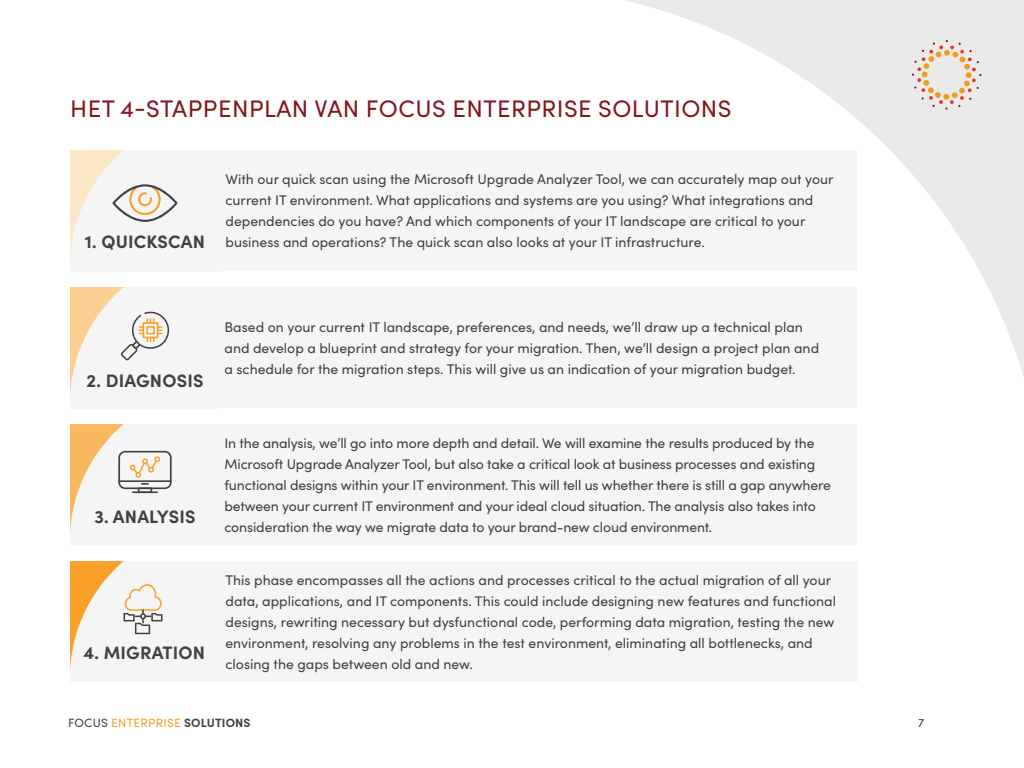
<style>
.page{position:relative;width:1024px;height:768px;background:#fff}
.page>*{position:absolute;margin:0;border:0;box-sizing:border-box;transform-origin:0 0}
.t1{font:24px "Sofia Pro";letter-spacing:.02em;color:#84171d}
.t2{font:700 18px "Sofia Pro";letter-spacing:.01em;color:#414143}
.t3{font:14px/21px "Sofia Pro";color:#414143}
.t4{font:12px "Sofia Pro";letter-spacing:.02em;color:#f9a028}
.t5{font:12px "Sofia Pro";color:#414143}
.s1{color:#414143}
.s2{font-weight:700;color:#414143}
</style>
<div class="page">
<svg style="left:625px;top:0;width:399px;height:377px"></svg>
<svg style="left:912px;top:40px;width:69px;height:70px;background:#e9dace"></svg>
<div style="left:216px;top:150px;width:641px;height:121px;background:#f5f5f5"></div>
<div style="left:214px;top:288px;width:643px;height:120px;background:#f5f5f5"></div>
<div style="left:214px;top:424px;width:643px;height:121px;background:#f5f5f5"></div>
<div style="left:216px;top:561px;width:642px;height:121px;background:#f5f5f5"></div>
<div style="left:70px;top:150px;width:150px;height:121px;background:#f5f5f5"></div>
<div style="left:70px;top:287px;width:150px;height:121px;background:#f5f5f5"></div>
<div style="left:70px;top:424px;width:150px;height:121px;background:#f5f5f5"></div>
<div style="left:70px;top:561px;width:150px;height:121px;background:#f5f5f5"></div>
<svg style="left:70px;top:561px;width:92px;height:109px"></svg>
<svg style="left:70px;top:150px;width:108px;height:106px"></svg>
<svg style="left:70px;top:287px;width:100px;height:108px"></svg>
<svg style="left:70px;top:424px;width:102px;height:109px"></svg>
<h1 class="t1" style="left:70px;top:91px;width:663px">HET 4-STAPPENPLAN VAN FOCUS ENTERPRISE SOLUTIONS</h1>
<p class="t2" style="left:85px;top:228px;width:122px">1. QUICKSCAN</p>
<p class="t3" style="left:226px;top:168px;width:610px">With our quick scan using the Microsoft Upgrade Analyzer Tool, we can accurately map out your current IT environment. What applications and systems are you using? What integrations and dependencies do you have? And which components of your IT landscape are critical to your business and operations? The quick scan also looks at your IT infrastructure.</p>
<p class="t2" style="left:86px;top:367px;width:119px">2. DIAGNOSIS</p>
<p class="t2" style="left:94px;top:503px;width:103px">3. ANALYSIS</p>
<p class="t2" style="left:83px;top:639px;width:123px">4. MIGRATION</p>
<p class="t3" style="left:224px;top:316px;width:596px">Based on your current IT landscape, preferences, and needs, we’ll draw up a technical plan and develop a blueprint and strategy for your migration. Then, we’ll design a project plan and a schedule for the migration steps. This will give us an indication of your migration budget.</p>
<p class="t3" style="left:224px;top:431px;width:608px">In the analysis, we’ll go into more depth and detail. We will examine the results produced by the Microsoft Upgrade Analyzer Tool, but also take a critical look at business processes and existing functional designs within your IT environment. This will tell us whether there is still a gap anywhere between your current IT environment and your ideal cloud situation. The analysis also takes into consideration the way we migrate data to your brand-new cloud environment.</p>
<p class="t3" style="left:226px;top:568px;width:612px">This phase encompasses all the actions and processes critical to the actual migration of all your data, applications, and IT components. This could include designing new features and functional designs, rewriting necessary but dysfunctional code, performing data migration, testing the new environment, resolving any problems in the test environment, eliminating all bottlenecks, and closing the gaps between old and new.</p>
<p class="t4" style="left:68px;top:714px;width:184px"><span class="s1">FOCUS</span> ENTERPRISE <span class="s2">SOLUTIONS</span></p>
<p class="t5" style="left:918px;top:714px;width:8px">7</p>
</div>
